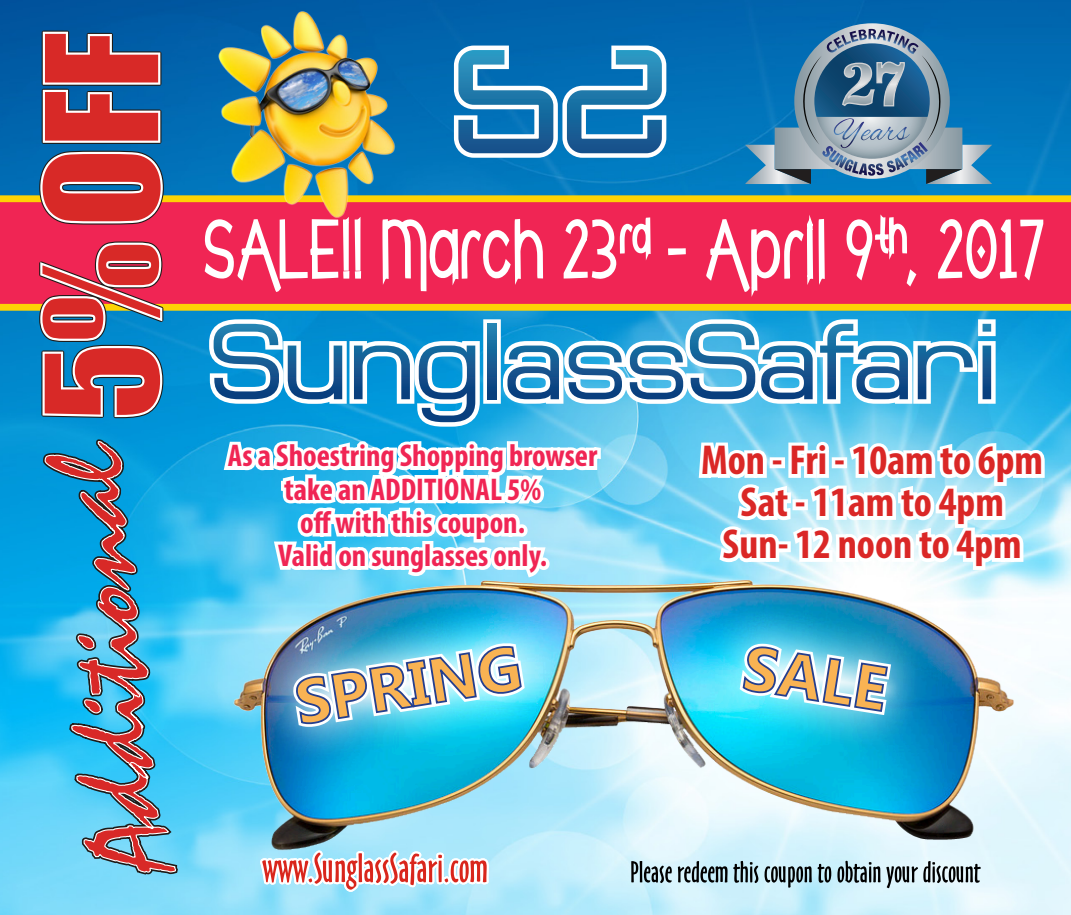
<style>
.page{position:relative;width:1071px;height:915px;background:#fff}
.page>*{position:absolute;margin:0;border:0;box-sizing:border-box;transform-origin:0 0}
.t1{font:700 62.65px "Segoe UI";color:#f9b353}
.t2{font:700 condensed 42px "Myriad Pro";color:#da2726}
.t3{font:700 condensed 31.5px "Myriad Pro";color:#f02554}
</style>
<div class="page">
<img style="left:0;top:0;width:1071px;height:915px">
<div style="left:0;top:200px;width:1071px;height:104px;background:#f02554"></div>
<div style="left:0;top:304px;width:1071px;height:7px;background:#fed304"></div>
<div style="left:0;top:195px;width:1071px;height:7px;background:#fed304"></div>
<svg style="left:39px;top:241px;width:124px;height:177px"></svg>
<svg style="left:39px;top:31px;width:125px;height:194px;background:#a14d5d"></svg>
<svg style="left:43px;top:439px;width:135px;height:435px;background:#33afe0"></svg>
<img style="left:86px;top:457px;width:985px;height:458px">
<svg style="left:242px;top:731px;width:331px;height:46px"></svg>
<img style="left:246px;top:731px;width:325px;height:43px">
<svg style="left:691px;top:731px;width:250px;height:33px"></svg>
<svg style="left:694px;top:731px;width:242px;height:30px;background:#10b7da"></svg>
<img style="left:202px;top:0;width:846px;height:731px">
<p class="t3" style="left:228px;top:436px;width:371px">As a Shoestring Shopping browser</p>
<p class="t3" style="left:284px;top:469px;width:258px">take an ADDITIONAL 5%</p>
<p class="t3" style="left:300px;top:503px;width:226px">off with this coupon.</p>
<p class="t3" style="left:278px;top:536px;width:270px">Valid on sunglasses only.</p>
<p class="t2" style="left:701px;top:434px;width:344px">Mon - Fri - 10am to 6pm</p>
<p class="t2" style="left:740px;top:476px;width:265px">Sat - 11am to 4pm</p>
<p class="t2" style="left:722px;top:518px;width:301px">Sun- 12 noon to 4pm</p>
<p class="t1" style="left:289px;top:658px;width:230px;rotate:-9deg">SPRING</p>
<p class="t1" style="left:751px;top:622px;width:146px;rotate:9deg">SALE</p>
</div>
